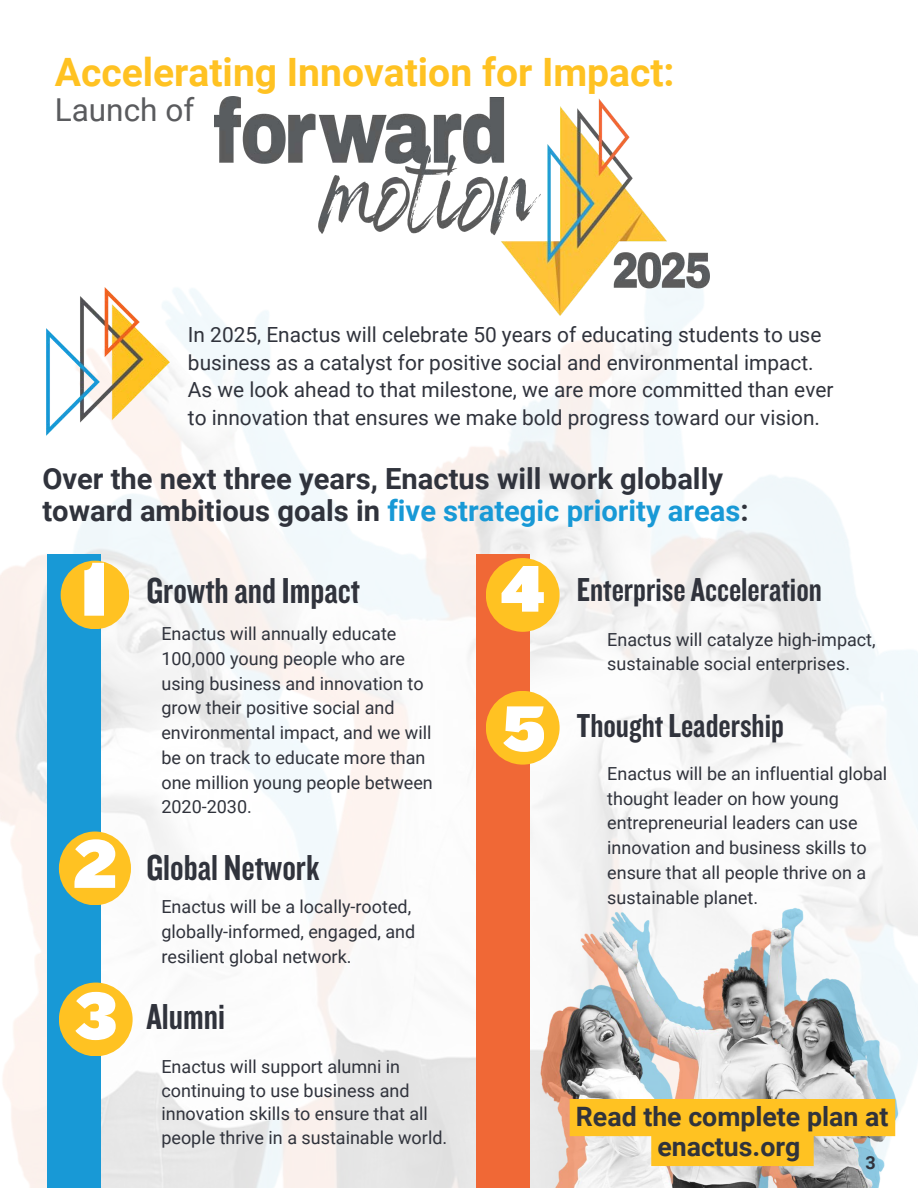
<style>
.page{position:relative;width:918px;height:1188px;background:#fff}
.page>*{position:absolute;margin:0;border:0;box-sizing:border-box;transform-origin:0 0}
.t1{font:79.5px "Knockout 92 Ultmt Cruiserwt";color:#fff}
.t2{font:70.65px "Knockout 92 Ultmt Cruiserwt";color:#fff}
.t3{font:68.55px "Knockout 92 Ultmt Cruiserwt";color:#fff}
.t4{font:68.1px "Knockout 92 Ultmt Cruiserwt";color:#fff}
.t5{font:66.3px "Knockout 92 Ultmt Cruiserwt";color:#fff}
.t6{font:700 39.15px "Roboto";color:#ffc222}
.t7{font:37.5px "Knockout HTF49 Liteweight";color:#30333c}
.t8{font:34.5px "Knockout HTF49 Liteweight";color:#30333c}
.t9{font:31.65px "Roboto";color:#5a5b5e}
.t10{font:700 29.1px/32.7px "Roboto";color:#30333c}
.t11{font:700 26.7px/29.8px "Roboto";color:#30333c;text-align:center}
.t12{font:20.85px/27.9px "Roboto";color:#30333c}
.t13{font:18px/24.8px "Roboto";color:#30333c}
.t14{font:700 18px "Roboto";color:#30333c}
.s1{color:#1899d6}
</style>
<div class="page">
<img style="left:0;top:270px;width:918px;height:918px">
<div style="left:47px;top:554px;width:54px;height:634px;background:#1899d6"></div>
<div style="left:476px;top:554px;width:54px;height:634px;background:#f06836"></div>
<div style="left:61px;top:561px;width:68px;height:68px;background:#ffc222;border-radius:50%"></div>
<div style="left:59px;top:832px;width:72px;height:73px;background:#ffc222;border-radius:50%"></div>
<img style="left:47px;top:288px;width:122px;height:147px">
<div style="left:59px;top:983px;width:74px;height:73px;background:#ffc222;border-radius:50%"></div>
<div style="left:486px;top:558px;width:74px;height:74px;background:#ffc222;border-radius:50%"></div>
<div style="left:486px;top:691px;width:74px;height:74px;background:#ffc222;border-radius:50%"></div>
<img style="left:537px;top:905px;width:368px;height:283px">
<img style="left:214px;top:97px;width:495px;height:219px">
<svg style="left:570px;top:1099px;width:325px;height:67px;background:#f6c649"></svg>
<p class="t6" style="left:55px;top:50px;width:621px">Accelerating Innovation for Impact:</p>
<p class="t9" style="left:55px;top:92px;width:141px">Launch of</p>
<p class="t12" style="left:188px;top:321px;width:647px">In 2025, Enactus will celebrate 50 years of educating students to use business as a catalyst for positive social and environmental impact.<br>As we look ahead to that milestone, we are more committed than ever to innovation that ensures we make bold progress toward our vision.</p>
<p class="t10" style="left:42px;top:463px;width:708px">Over the next three years, Enactus will work globally toward ambitious goals in <span class="s1">five strategic priority areas</span>:</p>
<p class="t1" style="left:81px;top:539px;width:28px">1</p>
<p class="t3" style="left:501px;top:546px;width:46px">4</p>
<p class="t7" style="left:146px;top:571px;width:215px">Growth and Impact</p>
<p class="t13" style="left:161px;top:622px;width:273px">Enactus will annually educate<br>100,000 young people who are using business and innovation to grow their positive social and environmental impact, and we will be on track to educate more than one million young people between<br>2020-2030.</p>
<p class="t8" style="left:577px;top:572px;width:247px">Enterprise Acceleration</p>
<p class="t13" style="left:607px;top:628px;width:270px;line-height:23.7px">Enactus will catalyze high-impact, sustainable social enterprises.</p>
<p class="t8" style="left:577px;top:708px;width:209px">Thought Leadership</p>
<p class="t13" style="left:607px;top:761px;width:282px">Enactus will be an influential global thought leader on how young entrepreneurial leaders can use innovation and business skills to ensure that all people thrive on a sustainable planet.</p>
<p class="t5" style="left:503px;top:687px;width:43px">5</p>
<p class="t2" style="left:74px;top:820px;width:44px">2</p>
<p class="t7" style="left:146px;top:848px;width:175px">Global Network</p>
<p class="t13" style="left:161px;top:895px;width:255px">Enactus will be a locally-rooted, globally-informed, engaged, and resilient global network.</p>
<p class="t7" style="left:146px;top:998px;width:80px">Alumni</p>
<p class="t13" style="left:161px;top:1055px;width:287px;line-height:23.7px">Enactus will support alumni in continuing to use business and innovation skills to ensure that all people thrive in a sustainable world.</p>
<p class="t4" style="left:75px;top:973px;width:43px">3</p>
<p class="t11" style="left:576px;top:1102px;width:314px">Read the complete plan at enactus.org</p>
<p class="t14" style="left:865px;top:1153px;width:12px">3</p>
</div>
